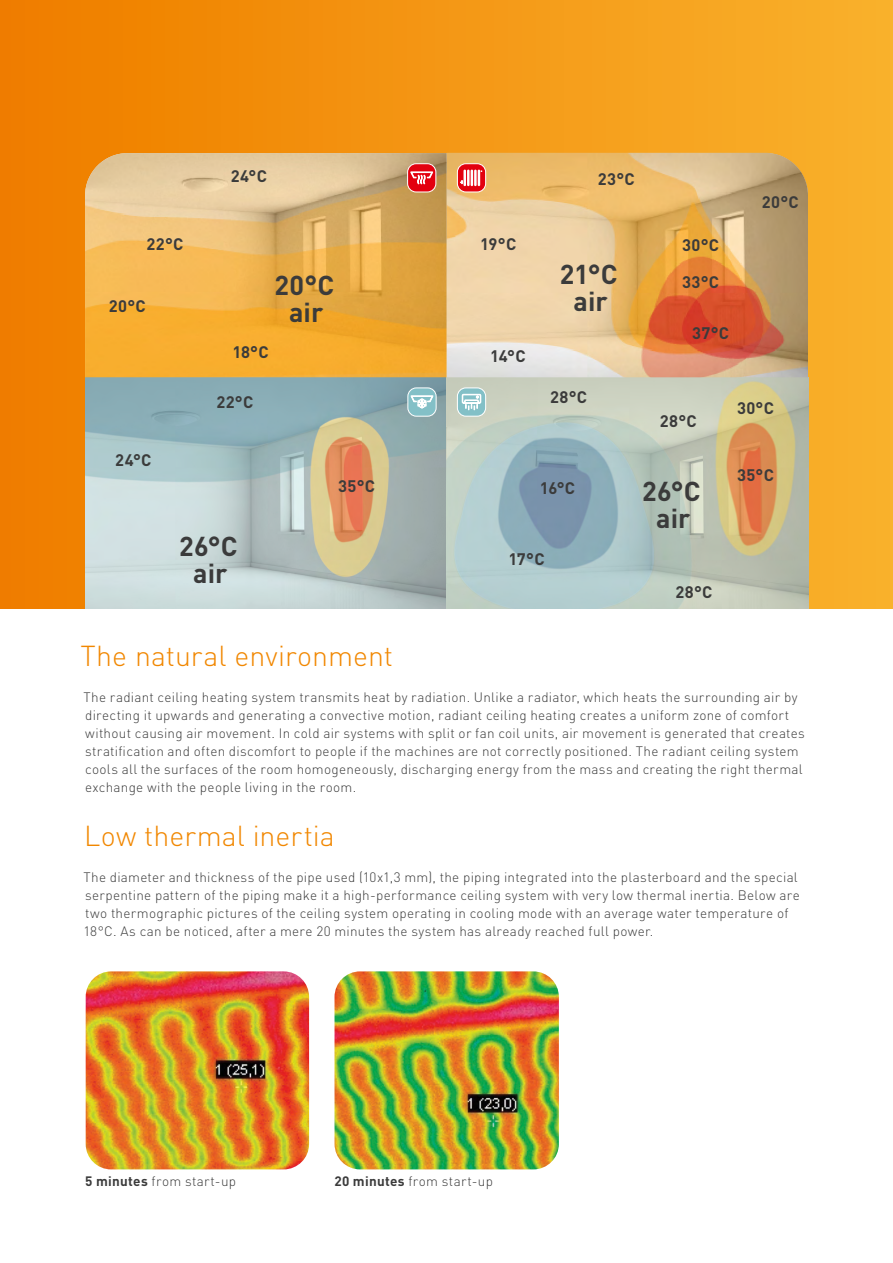
<style>
.page{position:relative;width:893px;height:1263px;background:#fff}
.page>*{position:absolute;margin:0;border:0;box-sizing:border-box;transform-origin:0 0}
.t1{font:300 28.5px "DIN Pro";color:#f18700}
.t2{font:700 27px/27px "DIN Pro";letter-spacing:.005em;color:#3b3b3b;text-align:center}
.t3{font:700 16.5px "DIN Pro";letter-spacing:.02em;color:#3b3b3b}
.t4{font:300 13.5px/18px "DIN Pro";letter-spacing:.02em;color:#3b3b3b}
.s1{font-weight:700}
</style>
<div class="page">
<div style="left:0;top:0;width:893px;height:608px;background:linear-gradient(to right,#ef7c00,#f9b22d)"></div>
<img style="left:86px;top:971px;width:223px;height:198px">
<img style="left:334px;top:971px;width:225px;height:198px">
<img style="left:85px;top:153px;width:723px;height:455px">
<div style="left:408px;top:388px;width:28px;height:28px;background:#83c0c7;border-radius:9px"></div>
<div style="left:407px;top:387px;width:29px;height:30px;border:1px solid #fff;border-radius:9px"></div>
<svg style="left:410px;top:395px;width:24px;height:17px"></svg>
<div style="left:408px;top:164px;width:28px;height:28px;background:#e3000f;border-radius:9px"></div>
<div style="left:407px;top:163px;width:29px;height:29px;border:1px solid #fff;border-radius:9px"></div>
<svg style="left:410px;top:171px;width:23px;height:14px"></svg>
<svg style="left:457px;top:164px;width:29px;height:28px"></svg>
<div style="left:457px;top:163px;width:29px;height:29px;border:1px solid #fff;border-radius:9px"></div>
<svg style="left:460px;top:180px;width:3px;height:4px"></svg>
<hr style="left:463px;top:170px;width:3px;height:16px;background:#fff">
<hr style="left:467px;top:170px;width:3px;height:16px;background:#fff">
<svg style="left:471px;top:170px;width:11px;height:16px"></svg>
<div style="left:457px;top:388px;width:29px;height:28px;background:#83c0c7;border-radius:9px"></div>
<div style="left:457px;top:387px;width:29px;height:30px;border:1px solid #fff;border-radius:9px"></div>
<svg style="left:461px;top:393px;width:21px;height:18px"></svg>
<p class="t3" style="left:231px;top:162px;width:38px">24°C</p>
<p class="t3" style="left:598px;top:166px;width:38px">23°C</p>
<p class="t3" style="left:762px;top:188px;width:38px">20°C</p>
<p class="t3" style="left:147px;top:230px;width:38px">22°C</p>
<p class="t3" style="left:109px;top:292px;width:38px">20°C</p>
<p class="t3" style="left:115px;top:446px;width:38px">24°C</p>
<p class="t3" style="left:480px;top:230px;width:38px">19°C</p>
<h2 class="t2" style="left:274px;top:269px;width:61px">20°C air</h2>
<h2 class="t2" style="left:560px;top:258px;width:59px">21°C air</h2>
<p class="t3" style="left:232px;top:338px;width:38px">18°C</p>
<p class="t3" style="left:216px;top:388px;width:38px">22°C</p>
<p class="t3" style="left:338px;top:472px;width:38px">35°C</p>
<p class="t3" style="left:490px;top:342px;width:37px">14°C</p>
<p class="t3" style="left:550px;top:383px;width:38px">28°C</p>
<p class="t3" style="left:540px;top:474px;width:37px">16°C</p>
<h2 class="t2" style="left:179px;top:529px;width:60px">26°C air</h2>
<p class="t3" style="left:508px;top:545px;width:38px">17°C</p>
<p class="t3" style="left:682px;top:232px;width:38px">30°C</p>
<p class="t3" style="left:682px;top:268px;width:38px">33°C</p>
<p class="t3" style="left:692px;top:320px;width:38px">37°C</p>
<p class="t3" style="left:660px;top:407px;width:38px">28°C</p>
<h2 class="t2" style="left:642px;top:475px;width:60px">26°C air</h2>
<p class="t3" style="left:676px;top:578px;width:38px">28°C</p>
<p class="t3" style="left:737px;top:394px;width:38px">30°C</p>
<p class="t3" style="left:737px;top:461px;width:38px">35°C</p>
<h1 class="t1" style="left:80px;top:634px;width:314px">The natural environment</h1>
<p class="t4" style="left:83px;top:687px;width:723px">The radiant ceiling heating system transmits heat by radiation. Unlike a radiator, which heats the surrounding air by directing it upwards and generating a convective motion, radiant ceiling heating creates a uniform zone of comfort without causing air movement. In cold air systems with split or fan coil units, air movement is generated that creates stratification and often discomfort to people if the machines are not correctly positioned. The radiant ceiling system cools all the surfaces of the room homogeneously, discharging energy from the mass and creating the right thermal exchange with the people living in the room.</p>
<h1 class="t1" style="left:84px;top:814px;width:252px">Low thermal inertia</h1>
<p class="t4" style="left:83px;top:867px;width:718px">The diameter and thickness of the pipe used (10x1,3 mm), the piping integrated into the plasterboard and the special serpentine pattern of the piping make it a high-performance ceiling system with very low thermal inertia. Below are two thermographic pictures of the ceiling system operating in cooling mode with an average water temperature of 18°C. As can be noticed, after a mere 20 minutes the system has already reached full power.</p>
<p class="t4" style="left:85px;top:1171px;width:152px"><span class="s1">5 minutes</span> from start-up</p>
<p class="t4" style="left:334px;top:1171px;width:160px"><span class="s1">20 minutes</span> from start-up</p>
</div>
